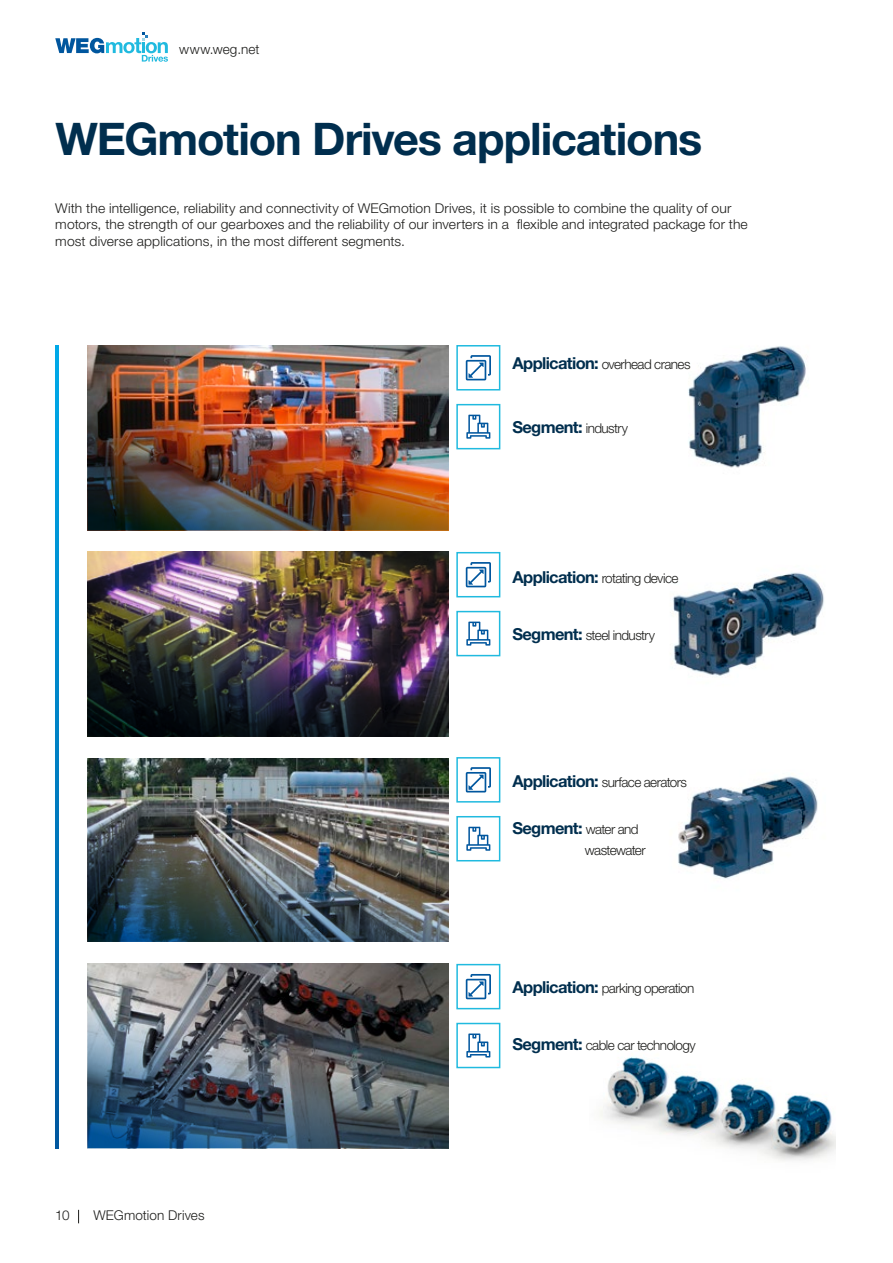
<style>
.page{position:relative;width:893px;height:1263px;background:#fff}
.page>*{position:absolute;margin:0;border:0;box-sizing:border-box;transform-origin:0 0}
.t1{font:700 45px "Helvetica Neue LT Pro";letter-spacing:-.025em;color:#002e4e}
.t2{font:700 16.5px "Helvetica Neue LT Pro";letter-spacing:-.04em;color:#002e4e}
.t3{font:300 13.5px/16.5px "Helvetica Neue LT Pro";letter-spacing:.01em;color:#1d1d1b}
.t4{font:300 13.5px "Helvetica Neue LT Pro";letter-spacing:-.04em;color:#1d1d1b}
.t5{font:300 13.5px "Helvetica Neue LT Pro";letter-spacing:-.05em;color:#1d1d1b}
.s1{font-weight:700;font-size:16.5px;color:#002e4e}
.s2{font-weight:300;font-size:13.5px;color:#1d1d1b}
</style>
<div class="page">
<svg style="left:78px;top:1210px;width:1px;height:13px"></svg>
<svg style="left:55px;top:32px;width:113px;height:30px"></svg>
<img style="left:678px;top:776px;width:140px;height:103px">
<img style="left:688px;top:346px;width:118px;height:122px">
<img style="left:670px;top:572px;width:154px;height:104px">
<img style="left:600px;top:1057px;width:235px;height:104px">
<img style="left:87px;top:346px;width:362px;height:185px">
<img style="left:87px;top:552px;width:362px;height:185px">
<img style="left:87px;top:758px;width:362px;height:184px">
<img style="left:87px;top:963px;width:362px;height:185px">
<div style="left:456px;top:345px;width:44px;height:45px;border:2px solid #20badf"></div>
<div style="left:456px;top:552px;width:44px;height:45px;border:2px solid #20badf"></div>
<div style="left:456px;top:757px;width:44px;height:45px;border:2px solid #20badf"></div>
<div style="left:456px;top:964px;width:44px;height:45px;border:2px solid #20badf"></div>
<svg style="left:466px;top:355px;width:25px;height:25px"></svg>
<svg style="left:466px;top:562px;width:25px;height:25px"></svg>
<svg style="left:466px;top:767px;width:25px;height:25px"></svg>
<svg style="left:466px;top:974px;width:25px;height:25px"></svg>
<div style="left:456px;top:404px;width:44px;height:45px;border:2px solid #20badf"></div>
<div style="left:456px;top:611px;width:44px;height:45px;border:2px solid #20badf"></div>
<div style="left:456px;top:816px;width:44px;height:45px;border:2px solid #20badf"></div>
<div style="left:456px;top:1023px;width:44px;height:45px;border:2px solid #20badf"></div>
<svg style="left:466px;top:415px;width:24px;height:24px"></svg>
<svg style="left:466px;top:622px;width:24px;height:24px"></svg>
<svg style="left:466px;top:827px;width:24px;height:24px"></svg>
<svg style="left:466px;top:1033px;width:24px;height:24px"></svg>
<svg style="left:55px;top:346px;width:4px;height:802px;background:#0080c4"></svg>
<p class="t3" style="left:179px;top:41px;width:82px">www.weg.net</p>
<h1 class="t1" style="left:55px;top:111px;width:648px">WEGmotion Drives applications</h1>
<p class="t3" style="left:55px;top:199px;width:694px">With the intelligence, reliability and connectivity of WEGmotion Drives, it is possible to combine the quality of our motors, the strength of our gearboxes and the reliability of our inverters in a flexible and integrated package for the most diverse applications, in the most different segments.</p>
<p class="t4" style="left:512px;top:355px;width:180px"><span class="s1">Application:</span> overhead cranes</p>
<p class="t2" style="left:512px;top:416px;width:117px">Segment: <span class="s2">industry</span></p>
<p class="t4" style="left:512px;top:569px;width:168px"><span class="s1">Application:</span> rotating device</p>
<p class="t4" style="left:512px;top:626px;width:144px"><span class="s1">Segment:</span> steel industry</p>
<p class="t4" style="left:512px;top:774px;width:176px"><span class="s1">Application:</span> surface aerators</p>
<p class="t2" style="left:512px;top:818px;width:128px">Segment: <span class="s2">water and</span></p>
<p class="t5" style="left:585px;top:842px;width:62px">wastewater</p>
<p class="t4" style="left:512px;top:979px;width:183px"><span class="s1">Application:</span> parking operation</p>
<p class="t3" style="left:55px;top:1207px;width:16px">10</p>
<p class="t3" style="left:93px;top:1207px;width:113px">WEGmotion Drives</p>
<p class="t4" style="left:512px;top:1037px;width:185px"><span class="s1">Segment:</span> cable car technology</p>
</div>
